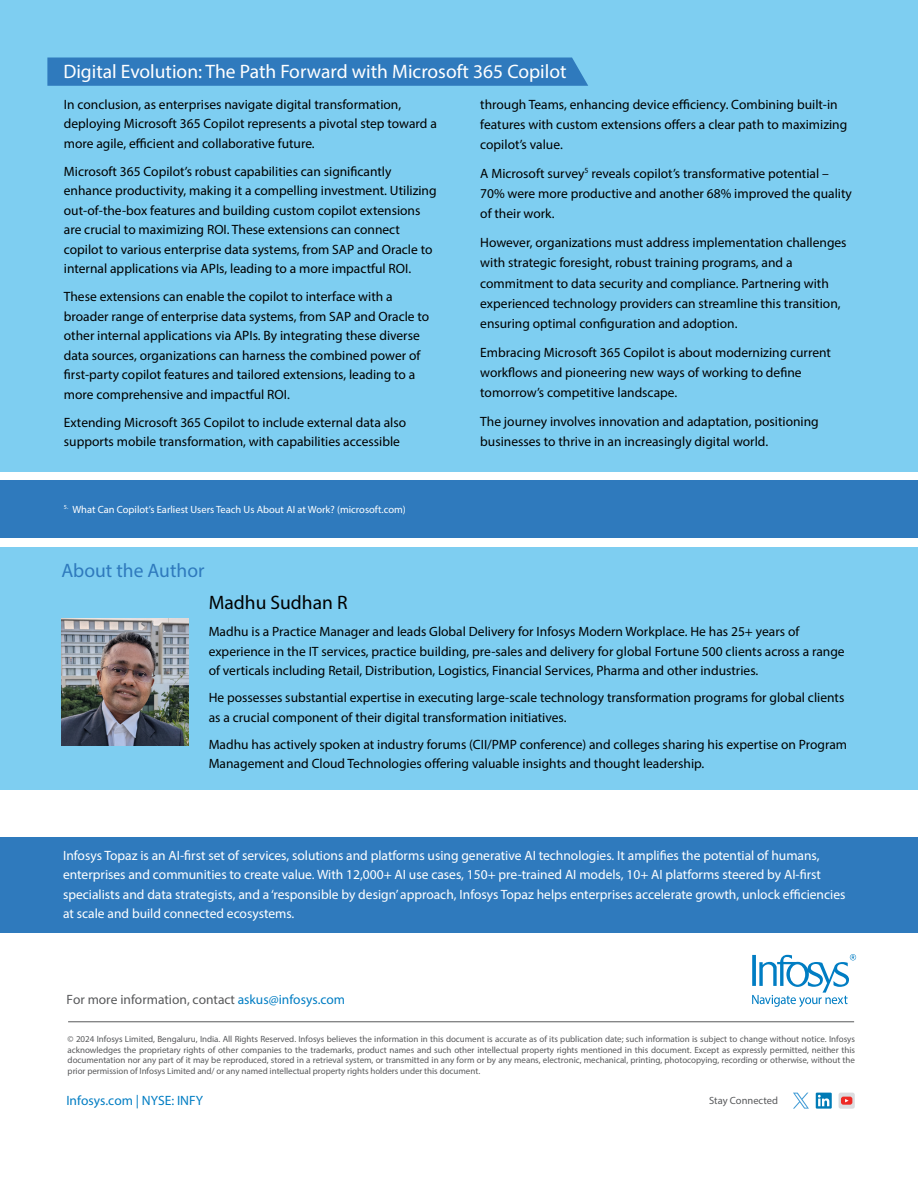
<style>
.page{position:relative;width:918px;height:1188px;background:#fff}
.page>*{position:absolute;margin:0;border:0;box-sizing:border-box;transform-origin:0 0}
.t1{font:19.5px "Myriad Pro";color:#fff}
.t2{font:19.5px "Myriad Pro";color:#2f7abd}
.t3{font:19.5px "Myriad Pro";color:#000101}
.t4{font:13.5px/19.5px "Myriad Pro";color:#000}
.t5{font:13.5px/19.5px "Myriad Pro";color:#000101}
.t6{font:13.5px/19.5px "Myriad Pro";color:#fff}
.t7{font:13.5px "Myriad Pro";color:#58595b}
.t8{font:13.5px "Myriad Pro";color:#007dc3}
.t9{font:10.5px "Myriad Pro";color:#fff}
.t10{font:10.5px "Myriad Pro";color:#58595b}
.t11{font:9px/10.8px "Myriad Pro";letter-spacing:-.005em;color:#58595b;text-align:justify}
.s1{color:#007dc3}
</style>
<div class="page">
<div style="left:0;top:0;width:918px;height:472px;background:#7ecef1"></div>
<div style="left:47px;top:58px;width:541px;height:28px;background:#2f7abd"></div>
<svg style="left:752px;top:954px;width:104px;height:53px"></svg>
<hr style="left:68px;top:1022px;width:786px;height:1px;background:#58595b">
<svg style="left:816px;top:1093px;width:16px;height:16px"></svg>
<svg style="left:818px;top:1095px;width:11px;height:11px"></svg>
<svg style="left:839px;top:1093px;width:16px;height:16px"></svg>
<svg style="left:841px;top:1097px;width:11px;height:8px"></svg>
<svg style="left:793px;top:1093px;width:16px;height:16px"></svg>
<div style="left:0;top:547px;width:918px;height:243px;background:#7ecef1"></div>
<img style="left:61px;top:618px;width:128px;height:128px">
<div style="left:0;top:480px;width:918px;height:58px;background:#2f7abd"></div>
<div style="left:0;top:837px;width:918px;height:96px;background:#2f7abd"></div>
<h1 class="t1" style="left:63px;top:60px;width:505px">Digital Evolution: The Path Forward with Microsoft 365 Copilot</h1>
<p class="t4" style="left:64px;top:94px;width:374px">In conclusion, as enterprises navigate digital transformation, deploying Microsoft 365 Copilot represents a pivotal step toward a more agile, efficient and collaborative future.</p>
<p class="t4" style="left:64px;top:161px;width:374px">Microsoft 365 Copilot’s robust capabilities can significantly enhance productivity, making it a compelling investment. Utilizing out-of-the-box features and building custom copilot extensions are crucial to maximizing ROI. These extensions can connect copilot to various enterprise data systems, from SAP and Oracle to internal applications via APIs, leading to a more impactful ROI.</p>
<p class="t4" style="left:64px;top:287px;width:367px">These extensions can enable the copilot to interface with a broader range of enterprise data systems, from SAP and Oracle to other internal applications via APIs. By integrating these diverse data sources, organizations can harness the combined power of first-party copilot features and tailored extensions, leading to a more comprehensive and impactful ROI.</p>
<p class="t4" style="left:64px;top:412px;width:344px">Extending Microsoft 365 Copilot to include external data also supports mobile transformation, with capabilities accessible</p>
<p class="t9" style="left:64px;top:503px;width:344px"><sup>5.</sup> What Can Copilot’s Earliest Users Teach Us About AI at Work? (microsoft.com)</p>
<h1 class="t2" style="left:61px;top:559px;width:144px">About the Author</h1>
<p class="t4" style="left:480px;top:94px;width:369px;line-height:20.2px">through Teams, enhancing device efficiency. Combining built-in features with custom extensions offers a clear path to maximizing copilot’s value.</p>
<p class="t4" style="left:480px;top:163px;width:373px;line-height:20.2px">A Microsoft survey<sup>5</sup> reveals copilot’s transformative potential –<br>70% were more productive and another 68% improved the quality of their work.</p>
<p class="t4" style="left:480px;top:232px;width:368px;line-height:20.2px">However, organizations must address implementation challenges with strategic foresight, robust training programs, and a commitment to data security and compliance. Partnering with experienced technology providers can streamline this transition, ensuring optimal configuration and adoption.</p>
<p class="t4" style="left:480px;top:342px;width:352px;line-height:20.2px">Embracing Microsoft 365 Copilot is about modernizing current workflows and pioneering new ways of working to define tomorrow’s competitive landscape.</p>
<p class="t4" style="left:480px;top:411px;width:340px;line-height:20.2px">The journey involves innovation and adaptation, positioning businesses to thrive in an increasingly digital world.</p>
<h1 class="t3" style="left:209px;top:590px;width:140px">Madhu Sudhan R</h1>
<p class="t5" style="left:209px;top:622px;width:638px">Madhu is a Practice Manager and leads Global Delivery for Infosys Modern Workplace. He has 25+ years of experience in the IT services, practice building, pre-sales and delivery for global Fortune 500 clients across a range of verticals including Retail, Distribution, Logistics, Financial Services, Pharma and other industries.</p>
<p class="t5" style="left:209px;top:688px;width:637px">He possesses substantial expertise in executing large-scale technology transformation programs for global clients as a crucial component of their digital transformation initiatives.</p>
<p class="t5" style="left:209px;top:734px;width:640px">Madhu has actively spoken at industry forums (CII/PMP conference) and colleges sharing his expertise on Program<br>Management and Cloud Technologies offering valuable insights and thought leadership.</p>
<p class="t6" style="left:63px;top:845px;width:784px">Infosys Topaz is an AI-first set of services, solutions and platforms using generative AI technologies. It amplifies the potential of humans, enterprises and communities to create value. With 12,000+ AI use cases, 150+ pre-trained AI models, 10+ AI platforms steered by AI-first specialists and data strategists, and a ‘responsible by design’ approach, Infosys Topaz helps enterprises accelerate growth, unlock efficiencies at scale and build connected ecosystems.</p>
<p class="t7" style="left:66px;top:991px;width:280px">For more information, contact <span class="s1">askus@infosys.com</span></p>
<p class="t11" style="left:68px;top:1033px;width:789px">© 2024 Infosys Limited, Bengaluru, India. All Rights Reserved. Infosys believes the information in this document is accurate as of its publication date; such information is subject to change without notice. Infosys acknowledges the proprietary rights of other companies to the trademarks, product names and such other intellectual property rights mentioned in this document. Except as expressly permitted, neither this documentation nor any part of it may be reproduced, stored in a retrieval system, or transmitted in any form or by any means, electronic, mechanical, printing, photocopying, recording or otherwise, without the prior permission of Infosys Limited and/ or any named intellectual property rights holders under this document.</p>
<p class="t8" style="left:66px;top:1092px;width:138px">Infosys.com | NYSE: INFY</p>
<p class="t10" style="left:709px;top:1094px;width:70px">Stay Connected</p>
</div>
